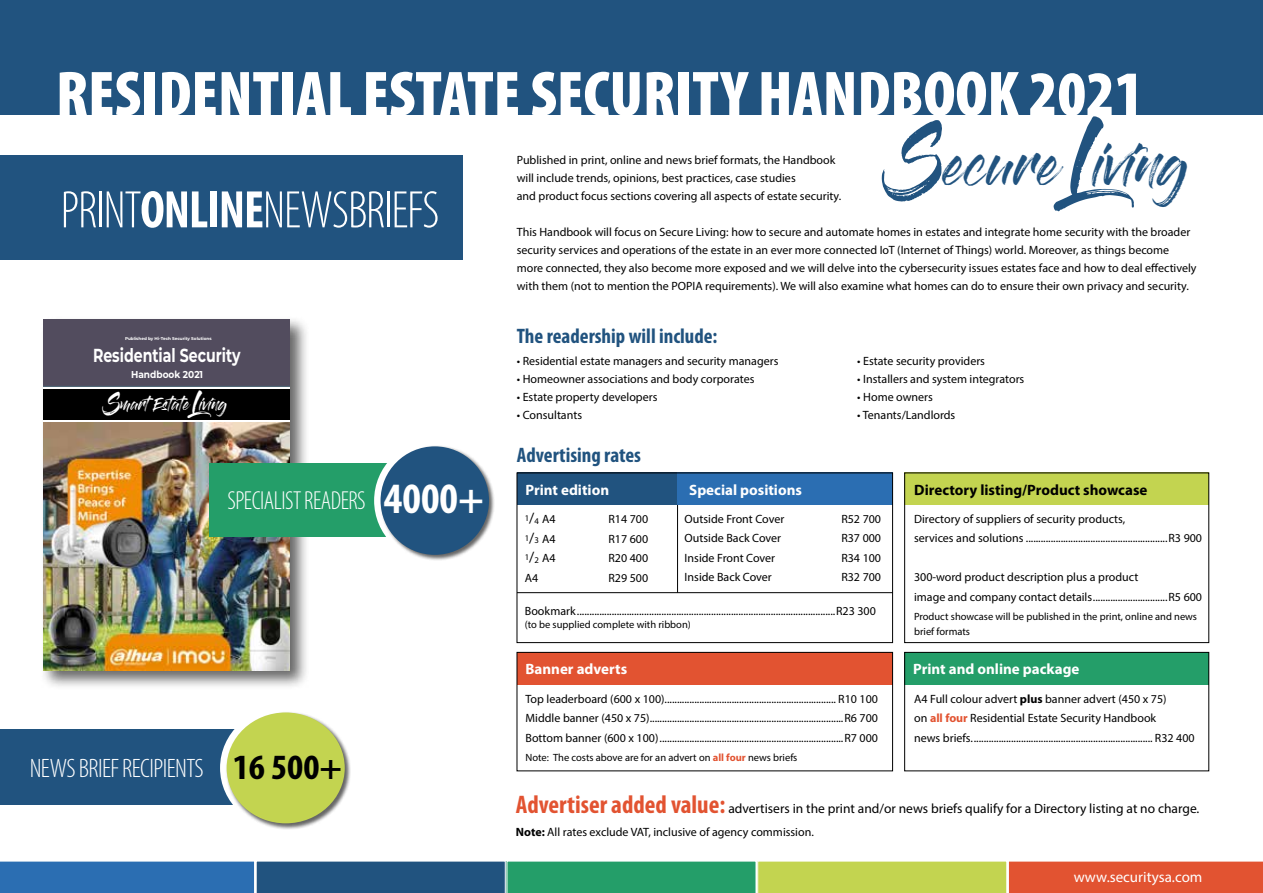
<style>
.page{position:relative;width:1263px;height:893px;background:#fff}
.page>*{position:absolute;margin:0;border:0;box-sizing:border-box;transform-origin:0 0}
.t1{font:68.85px "Gloss And Bloom";color:#21537f}
.t2{font:900 condensed 64.5px "Myriad Pro";color:#fff}
.t3{font:300 condensed 53.25px "Myriad Pro";letter-spacing:-.02em;color:#fff;scale:.95 1}
.t4{font:42.6px "Gloss And Bloom";color:#21537f}
.t5{font:300 condensed 26.7px "Myriad Pro";letter-spacing:-.02em;color:#fff}
.t6{font:300 condensed 26.25px "Myriad Pro";letter-spacing:-.02em;color:#fff;scale:.95 1}
.t7{font:700 condensed 21px "Myriad Pro";color:#21537f}
.t8{font:20.25px "Gloss And Bloom";color:#fff}
.t9{font:700 18.9px "Montserrat";color:#fff;scale:.75 1}
.t10{font:700 15px "Myriad Pro";color:#fff}
.t11{font:700 15px "Myriad Pro";color:#000}
.t12{font:15px "Myriad Pro";color:#fff}
.t13{font:13.5px "Myriad Pro";color:#000}
.t14{font:12.45px "Gloss And Bloom";color:#fff}
.t15{font:12px/19.5px "Myriad Pro";color:#000}
.t16{font:10.5px/15px "Myriad Pro";color:#000}
.t17{font:700 10.05px "Montserrat";color:#fff;scale:.9 1}
.t18{font:8.7px "Myriad Pro";color:#000}
.t19{font:700 4.2px "Montserrat";color:#fff}
.s1{font-size:72.3px}
.s2{font-weight:700}
.s3{font-size:21.15px}
.s4{font-weight:700;font-size:43.5px}
.s5{font-weight:700;font-size:35.7px;color:#000}
.s6{font-size:15px}
.s7{font-size:12px}
.s8{font-weight:700;color:#e25331}
.s9{font-weight:700;font-stretch:condensed;font-size:25.5px;color:#e25331}
</style>
<div class="page">
<div style="left:0;top:0;width:1263px;height:115px;background:#21537f"></div>
<div style="left:517px;top:473px;width:160px;height:32px;background:#21537f"></div>
<div style="left:905px;top:652px;width:304px;height:32px;background:#249e69"></div>
<div style="left:517px;top:652px;width:376px;height:32px;background:#e25331"></div>
<div style="left:677px;top:473px;width:216px;height:32px;background:#2b6eb2"></div>
<div style="left:904px;top:473px;width:305px;height:32px;background:#c3d450"></div>
<div style="left:517px;top:473px;width:376px;height:170px;border:1px solid #000"></div>
<div style="left:904px;top:652px;width:305px;height:119px;border:1px solid #000"></div>
<div style="left:517px;top:652px;width:376px;height:119px;border:1px solid #000"></div>
<div style="left:904px;top:473px;width:305px;height:170px;border:1px solid #000"></div>
<hr style="left:677px;top:505px;width:1px;height:88px;background:#000">
<div style="left:40px;top:316px;width:270px;height:374px;background:#000;opacity:.6"></div>
<img style="left:43px;top:422px;width:247px;height:248px">
<div style="left:43px;top:389px;width:247px;height:30px;background:#000"></div>
<div style="left:43px;top:319px;width:247px;height:68px;background:#524c5e"></div>
<svg style="left:0;top:861px;width:1263px;height:32px;background:#6e846f"></svg>
<div style="left:0;top:155px;width:463px;height:105px;background:#21537f"></div>
<div style="left:209px;top:463px;width:197px;height:73px;background:#249e69"></div>
<div style="left:374px;top:440px;width:121px;height:121px;border:13px solid #fff;border-radius:50%"></div>
<div style="left:380px;top:446px;width:115px;height:115px;background:#000;opacity:.6"></div>
<div style="left:381px;top:446px;width:108px;height:109px;background:#21537f;border-radius:50%"></div>
<div style="left:0;top:729px;width:254px;height:76px;background:#21537f"></div>
<div style="left:220px;top:706px;width:131px;height:124px;border:13px solid #fff;border-radius:50%"></div>
<div style="left:226px;top:711px;width:125px;height:119px;background:#000;opacity:.6"></div>
<div style="left:227px;top:712px;width:118px;height:111px;background:#c3d450;border-radius:50%"></div>
<hr style="left:517px;top:592px;width:376px;height:1px;background:#000">
<h2 class="t2" style="left:56px;top:58px;width:1089px">RESIDENTIAL ESTATE SECURITY HANDBOOK 2021</h2>
<h1 class="t1" style="left:1069px;top:123px;width:82px">L</h1>
<h3 class="t4" style="left:888px;top:145px;width:301px"><span class="s1">S</span>ecure iving</h3>
<p class="t15" style="left:517px;top:151px;width:326px;line-height:18px">Published in print, online and news brief formats, the Handbook will include trends, opinions, best practices, case studies<br>and product focus sections covering all aspects of estate security.</p>
<p class="t15" style="left:517px;top:223px;width:681px;line-height:18px">This Handbook will focus on Secure Living: how to secure and automate homes in estates and integrate home security with the broader security services and operations of the estate in an ever more connected IoT (Internet of Things) world. Moreover, as things become more connected, they also become more exposed and we will delve into the cybersecurity issues estates face and how to deal effectively with them (not to mention the POPIA requirements). We will also examine what homes can do to ensure their own privacy and security.</p>
<h3 class="t7" style="left:517px;top:324px;width:202px">The readership will include:</h3>
<p class="t15" style="left:517px;top:351px;width:263px">• Residential estate managers and security managers</p>
<p class="t15" style="left:517px;top:369px;width:239px">• Homeowner associations and body corporates</p>
<p class="t15" style="left:517px;top:387px;width:142px">• Estate property developers</p>
<p class="t15" style="left:517px;top:405px;width:67px">• Consultants</p>
<h3 class="t3" style="left:61px;top:181px;width:400px">PRINT<span class="s2">ONLINE</span>NEWSBRIEFS</h3>
<p class="t19" style="left:125px;top:335px;width:88px">Published by Hi-Tech Security Solutions</p>
<h3 class="t9" style="left:93px;top:342px;width:198px">Residential Security</h3>
<p class="t14" style="left:104px;top:399px;width:124px"><span class="s3">S</span> martEstate iving</p>
<p class="t15" style="left:857px;top:351px;width:129px">• Estate security providers</p>
<p class="t15" style="left:857px;top:369px;width:169px">• Installers and system integrators</p>
<p class="t15" style="left:857px;top:387px;width:77px">• Home owners</p>
<p class="t15" style="left:857px;top:405px;width:100px">• Tenants/Landlords</p>
<p class="t17" style="left:131px;top:367px;width:82px">Handbook 2021</p>
<h3 class="t8" style="left:192px;top:392px;width:25px">L</h3>
<h3 class="t6" style="left:227px;top:487px;width:272px">SPECIALIST READERS <span class="s4">4000+</span></h3>
<h3 class="t5" style="left:30px;top:754px;width:314px">NEWS BRIEF RECIPIENTS <span class="s5">16 500+</span></h3>
<h3 class="t7" style="left:517px;top:443px;width:126px">Advertising rates</h3>
<p class="t10" style="left:525px;top:481px;width:85px">Print edition</p>
<p class="t10" style="left:689px;top:481px;width:114px">Special positions</p>
<p class="t11" style="left:914px;top:481px;width:235px">Directory listing/Product showcase</p>
<p class="t15" style="left:685px;top:509px;width:101px">Outside Front Cover</p>
<p class="t15" style="left:841px;top:509px;width:41px">R52 700</p>
<p class="t15" style="left:685px;top:528px;width:98px">Outside Back Cover</p>
<p class="t15" style="left:841px;top:528px;width:41px">R37 000</p>
<p class="t15" style="left:685px;top:548px;width:92px">Inside Front Cover</p>
<p class="t15" style="left:841px;top:548px;width:41px">R34 100</p>
<p class="t15" style="left:685px;top:567px;width:89px">Inside Back Cover</p>
<p class="t15" style="left:841px;top:567px;width:41px">R32 700</p>
<p class="t18" style="left:525px;top:514px;width:32px">1<span class="s6">/</span>4 <span class="s7">A4</span></p>
<p class="t15" style="left:608px;top:509px;width:41px">R14 700</p>
<p class="t18" style="left:525px;top:533px;width:32px">1<span class="s6">/</span>3 <span class="s7">A4</span></p>
<p class="t15" style="left:608px;top:529px;width:41px">R17 600</p>
<p class="t18" style="left:525px;top:553px;width:32px">1<span class="s6">/</span>2 <span class="s7">A4</span></p>
<p class="t15" style="left:608px;top:548px;width:41px">R20 400</p>
<p class="t15" style="left:525px;top:568px;width:15px">A4</p>
<p class="t15" style="left:608px;top:568px;width:41px">R29 500</p>
<p class="t15" style="left:914px;top:509px;width:289px">Directory of suppliers of security products,<br>services and solutions .........................................................R3 900</p>
<p class="t15" style="left:914px;top:567px;width:289px">300-word product description plus a product<br>image and company contact details..............................R5 600</p>
<p class="t16" style="left:914px;top:609px;width:284px">Product showcase will be published in the print, online and news brief formats</p>
<p class="t15" style="left:525px;top:601px;width:353px">Bookmark........................................................................................................R23 300</p>
<p class="t16" style="left:525px;top:617px;width:168px">(to be supplied complete with ribbon)</p>
<p class="t10" style="left:525px;top:660px;width:103px">Banner adverts</p>
<p class="t10" style="left:913px;top:660px;width:168px">Print and online package</p>
<p class="t15" style="left:525px;top:689px;width:354px;text-align:justify">Top leaderboard (600 x 100)..................................................................... R10 100<br>Middle banner (450 x 75)..............................................................................R6 700<br>Bottom banner (600 x 100)..........................................................................R7 000</p>
<p class="t16" style="left:525px;top:750px;width:273px">Note: The costs above are for an advert on <span class="s8">all four</span> news briefs</p>
<p class="t15" style="left:914px;top:689px;width:282px">A4 Full colour advert <span class="s2">plus</span> banner advert (450 x 75)<br>on <span class="s8">all four</span> Residential Estate Security Handbook<br>news briefs......................................................................... R32 400</p>
<p class="t13" style="left:516px;top:800px;width:685px"><span class="s9">Advertiser added value:</span> advertisers in the print and/or news briefs qualify for a Directory listing at no charge.</p>
<p class="t15" style="left:516px;top:822px;width:299px"><span class="s2">Note:</span> All rates exclude VAT, inclusive of agency commission.</p>
<p class="t12" style="left:1074px;top:868px;width:130px">www.securitysa.com</p>
</div>
